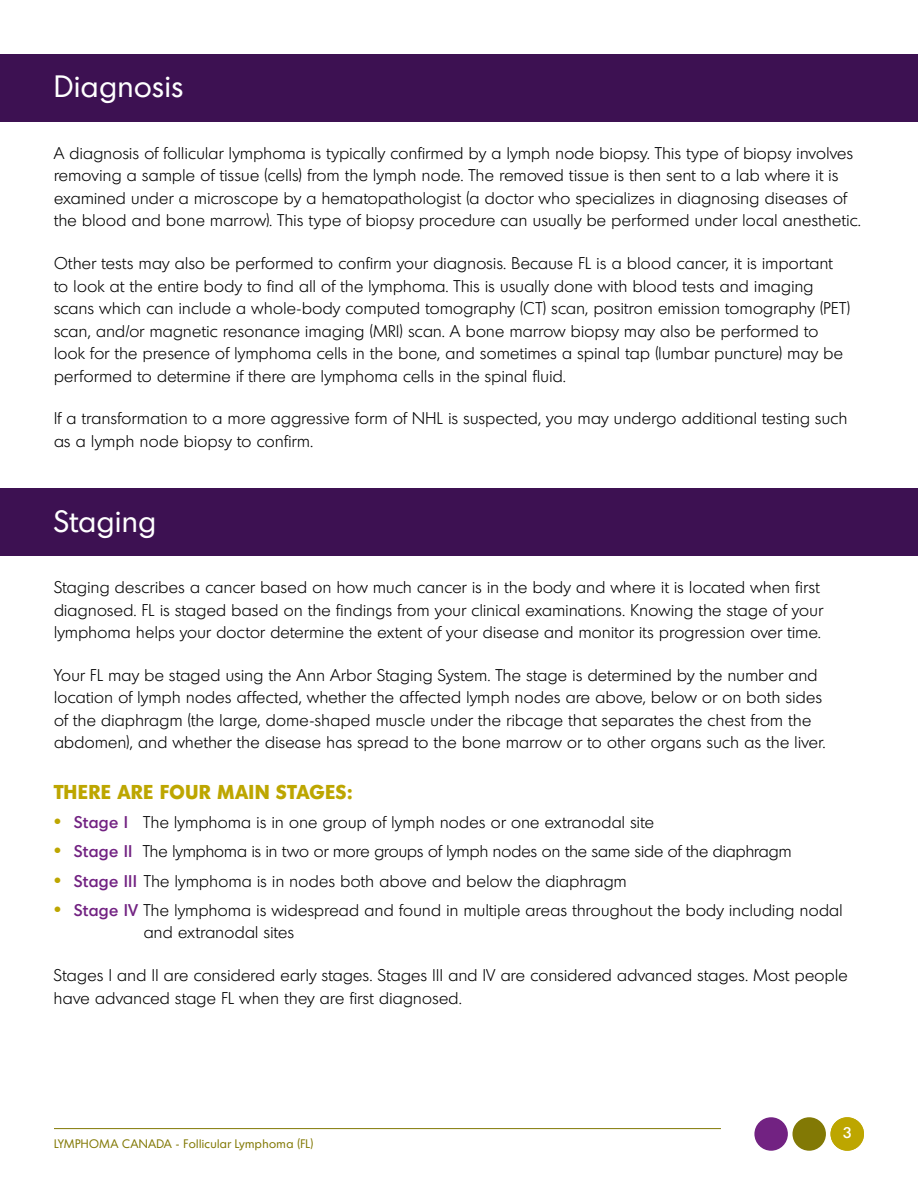
<style>
.page{position:relative;width:918px;height:1188px;background:#fff}
.page>*{position:absolute;margin:0;border:0;box-sizing:border-box;transform-origin:0 0}
.t1{font:30px "Montreal Serial";letter-spacing:.03em;color:#fff}
.t2{font:800 19.5px "Montreal Serial";letter-spacing:.045em;color:#bda600}
.t3{font:300 16.5px/22.5px "Montreal Serial";letter-spacing:.025em;color:#000}
.t4{font:300 16.5px "Montreal Serial";letter-spacing:.005em;color:#000}
.t5{font:500 15px "Montreal Serial";color:#fff}
.t6{font:12px "Montreal Serial";letter-spacing:.035em;color:#827905}
.s1{font-family:"Arial";font-weight:700;font-size:19.5px;color:#bda600}
.s2{font-weight:500;color:#722282}
</style>
<div class="page">
<div style="left:754px;top:1117px;width:34px;height:34px;background:#722282;border-radius:50%"></div>
<div style="left:792px;top:1117px;width:34px;height:34px;background:#827905;border-radius:50%"></div>
<div style="left:831px;top:1117px;width:33px;height:34px;background:#bda600;border-radius:50%"></div>
<hr style="left:54px;top:1128px;width:667px;height:1px;background:#827905">
<div style="left:0;top:54px;width:918px;height:68px;background:#3d1152"></div>
<div style="left:0;top:488px;width:918px;height:68px;background:#3d1152"></div>
<h1 class="t1" style="left:54px;top:67px;width:131px">Diagnosis</h1>
<p class="t3" style="left:54px;top:142px;width:808px">A diagnosis of follicular lymphoma is typically confirmed by a lymph node biopsy. This type of biopsy involves removing a sample of tissue (cells) from the lymph node. The removed tissue is then sent to a lab where it is examined under a microscope by a hematopathologist (a doctor who specializes in diagnosing diseases of the blood and bone marrow). This type of biopsy procedure can usually be performed under local anesthetic.</p>
<p class="t3" style="left:54px;top:252px;width:798px">Other tests may also be performed to confirm your diagnosis. Because FL is a blood cancer, it is important to look at the entire body to find all of the lymphoma. This is usually done with blood tests and imaging scans which can include a whole-body computed tomography (CT) scan, positron emission tomography (PET) scan, and/or magnetic resonance imaging (MRI) scan. A bone marrow biopsy may also be performed to look for the presence of lymphoma cells in the bone, and sometimes a spinal tap (lumbar puncture) may be performed to determine if there are lymphoma cells in the spinal fluid.</p>
<p class="t3" style="left:54px;top:407px;width:795px">If a transformation to a more aggressive form of NHL is suspected, you may undergo additional testing such as a lymph node biopsy to confirm.</p>
<h1 class="t1" style="left:54px;top:502px;width:103px">Staging</h1>
<p class="t3" style="left:54px;top:576px;width:770px">Staging describes a cancer based on how much cancer is in the body and where it is located when first diagnosed. FL is staged based on the findings from your clinical examinations. Knowing the stage of your lymphoma helps your doctor determine the extent of your disease and monitor its progression over time.</p>
<p class="t3" style="left:54px;top:664px;width:773px">Your FL may be staged using the Ann Arbor Staging System. The stage is determined by the number and location of lymph nodes affected, whether the affected lymph nodes are above, below or on both sides of the diaphragm (the large, dome-shaped muscle under the ribcage that separates the chest from the abdomen), and whether the disease has spread to the bone marrow or to other organs such as the liver.</p>
<p class="t2" style="left:54px;top:779px;width:300px">THERE ARE FOUR MAIN STAGES:</p>
<p class="t3" style="left:54px;top:811px;width:601px"><span class="s1">•</span> <span class="s2">Stage I</span> The lymphoma is in one group of lymph nodes or one extranodal site</p>
<p class="t4" style="left:54px;top:841px;width:739px"><span class="s1">•</span> <span class="s2">Stage II</span> The lymphoma is in two or more groups of lymph nodes on the same side of the diaphragm</p>
<p class="t3" style="left:54px;top:869px;width:574px"><span class="s1">•</span> <span class="s2">Stage III</span> The lymphoma is in nodes both above and below the diaphragm</p>
<p class="t3" style="left:144px;top:898px;width:700px;text-indent:-90px"><span class="s1">•</span> <span class="s2">Stage IV</span> The lymphoma is widespread and found in multiple areas throughout the body including nodal and extranodal sites</p>
<p class="t3" style="left:54px;top:964px;width:795px">Stages I and II are considered early stages. Stages III and IV are considered advanced stages. Most people have advanced stage FL when they are first diagnosed.</p>
<p class="t6" style="left:54px;top:1136px;width:261px">LYMPHOMA CANADA - Follicular Lymphoma (FL)</p>
<p class="t5" style="left:843px;top:1123px;width:10px">3</p>
</div>
